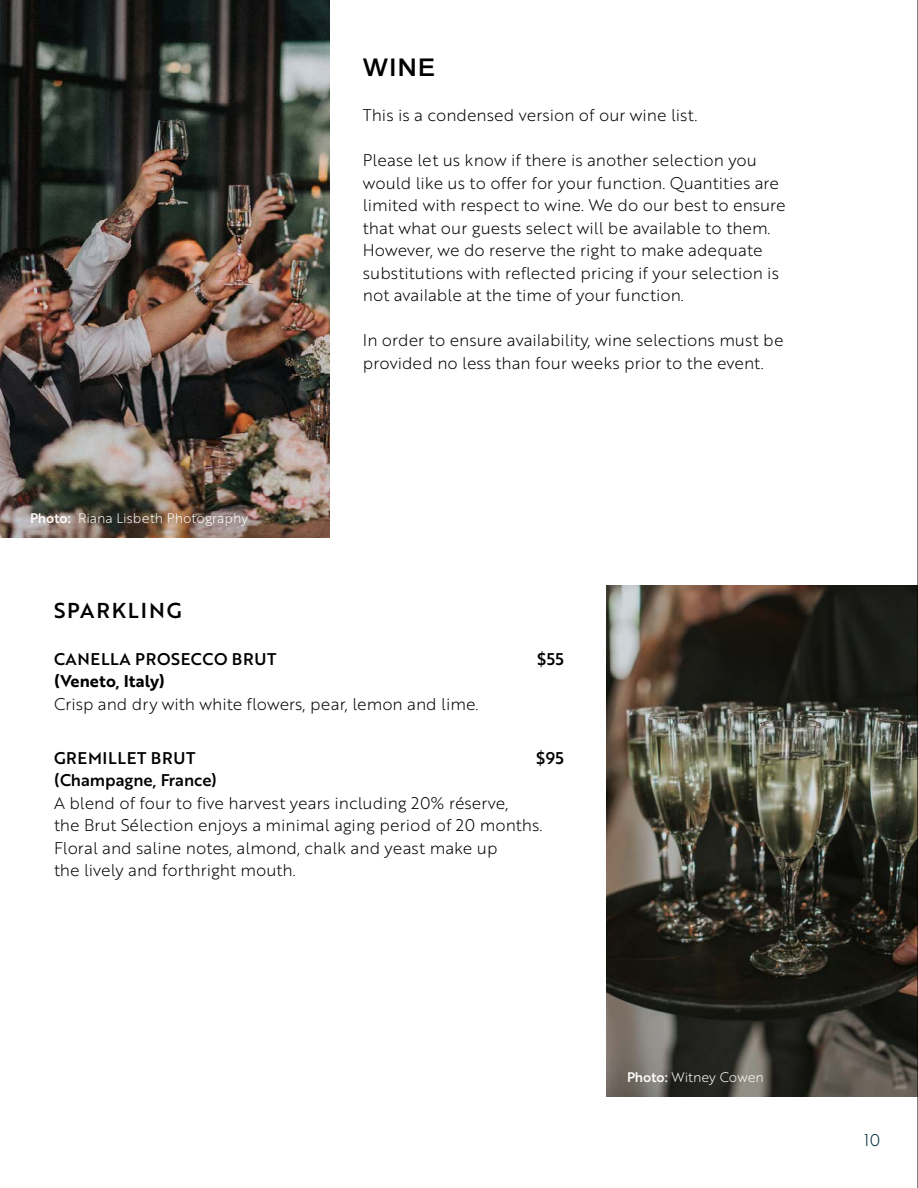
<style>
.page{position:relative;width:918px;height:1188px;background:#fff}
.page>*{position:absolute;margin:0;border:0;box-sizing:border-box;transform-origin:0 0}
.t1{font:500 27px "Arboria";color:#000}
.t2{font:21px "Brother 1816 Medium";letter-spacing:.09em;color:#000}
.t3{font:16.5px/22.5px "Brother 1816 Light";color:#000}
.t4{font:16.5px "Brother 1816 Medium";letter-spacing:.04em;color:#000}
.t5{font:16.5px "Brother 1816 Medium";color:#000}
.t6{font:16.5px "Brother 1816 Bold";letter-spacing:.005em;color:#000}
.t7{font:16.5px "Brother 1816 Light";color:#012a3a}
.t8{font:13.5px "Brother 1816 Light";color:#fff}
.s1{font-family:"Brother 1816 Medium"}
</style>
<div class="page">
<img style="left:0;top:0;width:330px;height:538px">
<img style="left:606px;top:585px;width:311px;height:512px">
<hr style="left:917px;top:0;width:1px;height:1188px;background:#000">
<p class="t8" style="left:30px;top:509px;width:220px"><span class="s1">Photo:</span> Riana Lisbeth Photography</p>
<h1 class="t1" style="left:363px;top:49px;width:73px">WINE</h1>
<p class="t3" style="left:363px;top:103px;width:336px">This is a condensed version of our wine list.</p>
<p class="t3" style="left:363px;top:148px;width:424px">Please let us know if there is another selection you would like us to offer for your function. Quantities are limited with respect to wine. We do our best to ensure that what our guests select will be available to them.<br>However, we do reserve the right to make adequate substitutions with reflected pricing if your selection is not available at the time of your function.</p>
<p class="t3" style="left:363px;top:328px;width:422px">In order to ensure availability, wine selections must be provided no less than four weeks prior to the event.</p>
<p class="t2" style="left:54px;top:595px;width:129px">SPARKLING</p>
<p class="t4" style="left:54px;top:646px;width:224px">CANELLA PROSECCO BRUT</p>
<p class="t4" style="left:537px;top:646px;width:29px">$55</p>
<p class="t6" style="left:54px;top:669px;width:112px">(Veneto, Italy)</p>
<p class="t3" style="left:54px;top:692px;width:426px">Crisp and dry with white flowers, pear, lemon and lime.</p>
<p class="t4" style="left:54px;top:745px;width:143px">GREMILLET BRUT</p>
<p class="t4" style="left:536px;top:745px;width:30px">$95</p>
<p class="t5" style="left:54px;top:768px;width:164px">(Champagne, France)</p>
<p class="t3" style="left:54px;top:791px;width:490px">A blend of four to five harvest years including 20% réserve,<br>the Brut Sélection enjoys a minimal aging period of 20 months.<br>Floral and saline notes, almond, chalk and yeast make up<br>the lively and forthright mouth.</p>
<p class="t8" style="left:627px;top:1067px;width:138px"><span class="s1">Photo:</span> Witney Cowen</p>
<p class="t7" style="left:864px;top:1128px;width:18px">10</p>
</div>
